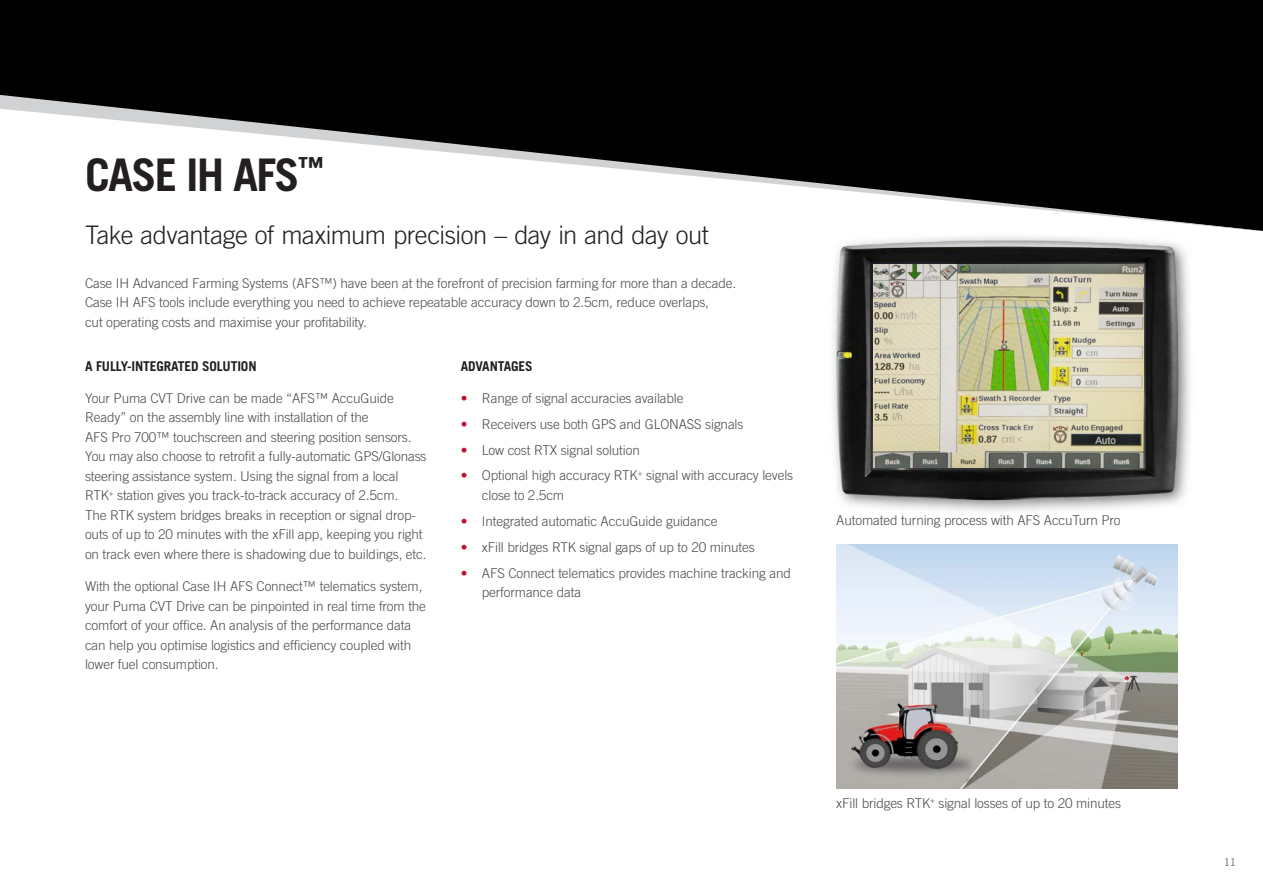
<style>
.page{position:relative;width:1263px;height:893px;background:#fff}
.page>*{position:absolute;margin:0;border:0;box-sizing:border-box;transform-origin:0 0}
.t1{font:700 45px "Trade Gothic LT Std";letter-spacing:-.04em;color:#231f20}
.t2{font:300 25.5px "Trade Gothic LT Std";letter-spacing:-.02em;color:#231f20}
.t3{font:300 13.5px/19.5px "Trade Gothic LT Std";letter-spacing:-.01em;color:#4b4c4d}
.t4{font:700 13.5px "Trade Gothic LT Std";letter-spacing:-.01em;color:#231f20}
.t5{font:300 10.5px "Trade Gothic LT Std";color:#4b4c4d}
.s1{color:#c3102e}
</style>
<div class="page">
<div style="left:0;top:0;width:1263px;height:232px;background:#010101"></div>
<svg style="left:0;top:95px;width:1263px;height:136px;fill:#010101"></svg>
<img style="left:779px;top:198px;width:462px;height:314px">
<img style="left:873px;top:265px;width:270px;height:203px">
<img style="left:836px;top:544px;width:342px;height:245px">
<h1 class="t1" style="left:85px;top:148px;width:241px">CASE IH AFS<sup>™</sup></h1>
<h2 class="t2" style="left:85px;top:220px;width:625px">Take advantage of maximum precision – day in and day out</h2>
<p class="t3" style="left:85px;top:273px;width:653px">Case IH Advanced Farming Systems (AFS™) have been at the forefront of precision farming for more than a decade.<br>Case IH AFS tools include everything you need to achieve repeatable accuracy down to 2.5cm, reduce overlaps,<br>cut operating costs and maximise your profitability.</p>
<p class="t4" style="left:85px;top:357px;width:173px">A FULLY-INTEGRATED SOLUTION</p>
<p class="t3" style="left:85px;top:388px;width:343px">Your Puma CVT Drive can be made “AFS™ AccuGuide Ready” on the assembly line with installation of the<br>AFS Pro 700™ touchscreen and steering position sensors.<br>You may also choose to retrofit a fully-automatic GPS/Glonass steering assistance system. Using the signal from a local RTK<sup>+</sup> station gives you track-to-track accuracy of 2.5cm.<br>The RTK system bridges breaks in reception or signal drop&shy;outs of up to 20 minutes with the xFill app, keeping you right on track even where there is shadowing due to buildings, etc.</p>
<p class="t3" style="left:85px;top:576px;width:342px">With the optional Case IH AFS Connect™ telematics system, your Puma CVT Drive can be pinpointed in real time from the comfort of your office. An analysis of the performance data can help you optimise logistics and efficiency coupled with lower fuel consumption.</p>
<p class="t4" style="left:461px;top:357px;width:74px">ADVANTAGES</p>
<p class="t3" style="left:461px;top:388px;width:224px"><span class="s1">•</span> Range of signal accuracies available</p>
<p class="t3" style="left:461px;top:414px;width:284px"><span class="s1">•</span> Receivers use both GPS and GLONASS signals</p>
<p class="t3" style="left:461px;top:440px;width:181px"><span class="s1">•</span> Low cost RTX signal solution</p>
<p class="t3" style="left:482px;top:466px;width:313px;text-indent:-21px"><span class="s1">•</span> Optional high accuracy RTK<sup>+</sup> signal with accuracy levels close to 2.5cm</p>
<p class="t3" style="left:461px;top:511px;width:258px"><span class="s1">•</span> Integrated automatic AccuGuide guidance</p>
<p class="t3" style="left:461px;top:537px;width:296px"><span class="s1">•</span> xFill bridges RTK signal gaps of up to 20 minutes</p>
<p class="t3" style="left:482px;top:563px;width:310px;text-indent:-21px"><span class="s1">•</span> AFS Connect telematics provides machine tracking and performance data</p>
<p class="t3" style="left:836px;top:510px;width:286px">Automated turning process with AFS AccuTurn Pro</p>
<p class="t3" style="left:836px;top:793px;width:286px">xFill bridges RTK<sup>+</sup> signal losses of up to 20 minutes</p>
<p class="t5" style="left:1224px;top:856px;width:13px">11</p>
</div>
